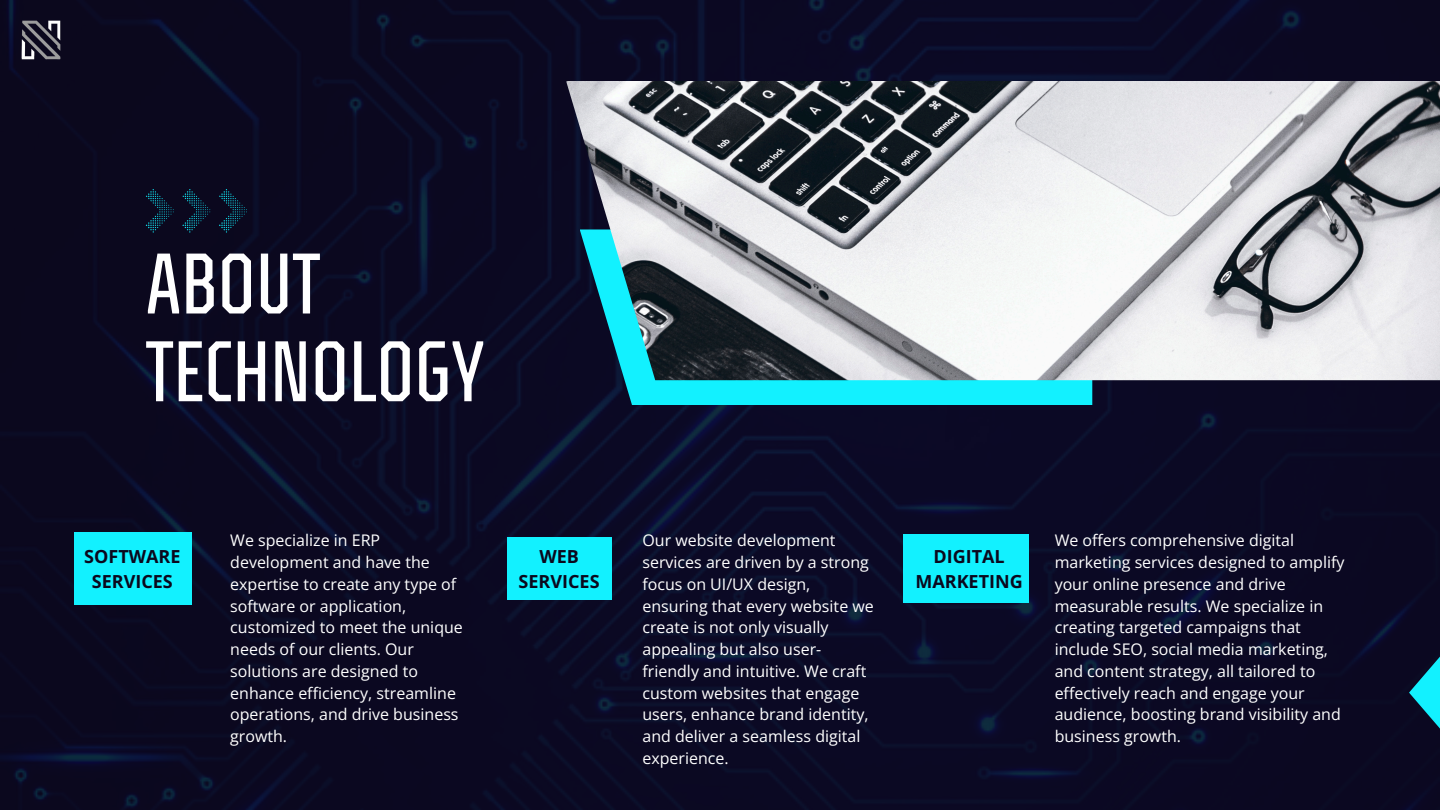
<style>
.page{position:relative;width:1440px;height:810px;background:#fff}
.page>*{position:absolute;margin:0;border:0;box-sizing:border-box;transform-origin:0 0}
.t1{font:85.6px/87.8px "TT Octosquares Comp";color:#fff}
.t2{font:700 18px/24.8px "Open Sans";color:#0b081d;text-align:center}
.t3{font:16px/21.8px "Open Sans";color:#fff}
</style>
<div class="page">
<img style="left:0;top:0;width:1440px;height:810px">
<svg style="left:1409px;top:656px;width:31px;height:73px;background:#0e7a8e"></svg>
<svg style="left:580px;top:380px;width:512px;height:25px;background:#12dae9"></svg>
<img style="left:566px;top:81px;width:874px;height:299px">
<svg style="left:146px;top:189px;width:27px;height:43px"></svg>
<svg style="left:182px;top:189px;width:28px;height:43px"></svg>
<svg style="left:219px;top:189px;width:28px;height:43px"></svg>
<div style="left:75px;top:532px;width:117px;height:73px;background:#12f1ff"></div>
<div style="left:507px;top:538px;width:104px;height:62px;background:#12f1ff"></div>
<div style="left:903px;top:535px;width:125px;height:68px;background:#12f1ff"></div>
<img style="left:0;top:0;width:81px;height:81px">
<p class="t1" style="left:146px;top:240px;width:341px">ABOUT<br>TECHNOLOGY</p>
<h1 class="t2" style="left:84px;top:543px;width:98px">SOFTWARE<br>SERVICES</h1>
<p class="t3" style="left:230px;top:529px;width:234px">We specialize in ERP development and have the expertise to create any type of software or application, customized to meet the unique needs of our clients. Our solutions are designed to enhance efficiency, streamline operations, and drive business growth.</p>
<h2 class="t2" style="left:519px;top:543px;width:82px">WEB<br>SERVICES</h2>
<p class="t3" style="left:642px;top:529px;width:233px">Our website development services are driven by a strong focus on UI/UX design, ensuring that every website we create is not only visually appealing but also user&shy;friendly and intuitive. We craft custom websites that engage users, enhance brand identity, and deliver a seamless digital experience.</p>
<h2 class="t2" style="left:915px;top:543px;width:109px">DIGITAL<br>MARKETING</h2>
<p class="t3" style="left:1055px;top:529px;width:291px">We offers comprehensive digital marketing services designed to amplify your online presence and drive measurable results. We specialize in creating targeted campaigns that include SEO, social media marketing, and content strategy, all tailored to effectively reach and engage your audience, boosting brand visibility and business growth.</p>
</div>
